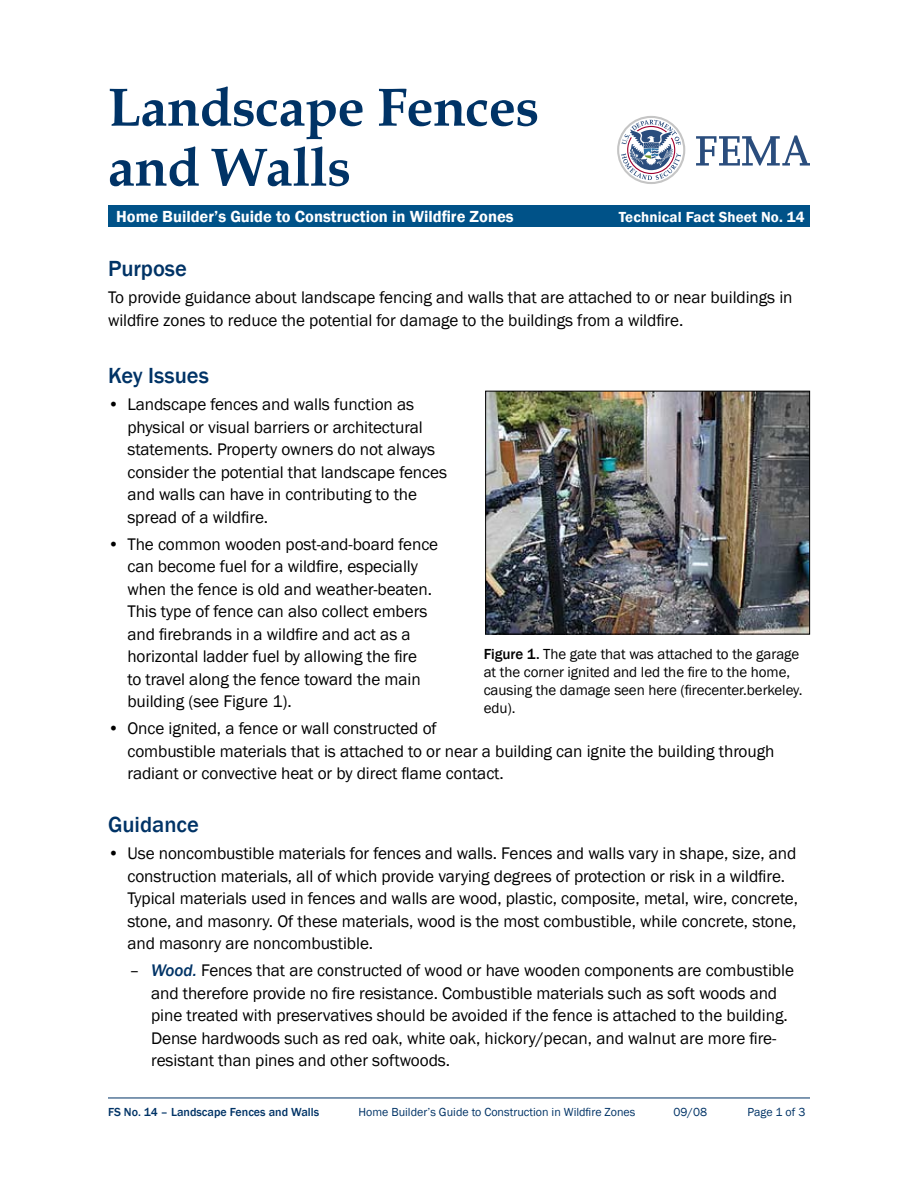
<style>
.page{position:relative;width:918px;height:1188px;background:#fff}
.page>*{position:absolute;margin:0;border:0;box-sizing:border-box;transform-origin:0 0}
.t1{font:700 54px/60px "Book Antiqua";letter-spacing:-.01em;color:#036}
.t2{font:500 22.5px "Franklin Gothic";color:#036}
.t3{font:17.25px/22.5px "Franklin Gothic";letter-spacing:-.005em;color:#000}
.t4{font:600 16.5px "Franklin Gothic";color:#fff}
.t5{font:15px/18px "Franklin Gothic";letter-spacing:-.005em;color:#000}
.t6{font:600 15px "Franklin Gothic";letter-spacing:.005em;color:#fff}
.t7{font:12px "Franklin Gothic";color:#036}
.t8{font:500 12px "Franklin Gothic";color:#036}
.s1{font-weight:500;font-style:italic;color:#036}
.s2{font-weight:500}
</style>
<div class="page">
<hr style="left:108px;top:1098px;width:702px;height:1px;background:#036">
<div style="left:108px;top:205px;width:702px;height:21px;background:#005288"></div>
<svg style="left:696px;top:135px;width:114px;height:31px"></svg>
<svg style="left:617px;top:116px;width:68px;height:68px"></svg>
<img style="left:487px;top:393px;width:321px;height:239px">
<div style="left:485px;top:391px;width:325px;height:243px;border:1px solid #000"></div>
<h1 class="t1" style="left:108px;top:77px;width:433px">Landscape Fences and Walls</h1>
<p class="t4" style="left:116px;top:206px;width:399px">Home Builder’s Guide to Construction in Wildfire Zones</p>
<p class="t6" style="left:619px;top:207px;width:187px">Technical Fact Sheet No. 14</p>
<h2 class="t2" style="left:108px;top:255px;width:80px">Purpose</h2>
<p class="t3" style="left:108px;top:287px;width:686px">To provide guidance about landscape fencing and walls that are attached to or near buildings in wildfire zones to reduce the potential for damage to the buildings from a wildfire.</p>
<h2 class="t2" style="left:108px;top:362px;width:102px">Key Issues</h2>
<p class="t3" style="left:127px;top:394px;width:321px;text-indent:-19px">• Landscape fences and walls function as physical or visual barriers or architectural statements. Property owners do not always consider the potential that landscape fences and walls can have in contributing to the spread of a wildfire.</p>
<p class="t3" style="left:127px;top:533px;width:312px;text-indent:-19px">• The common wooden post-and-board fence can become fuel for a wildfire, especially when the fence is old and weather-beaten.<br>This type of fence can also collect embers and firebrands in a wildfire and act as a horizontal ladder fuel by allowing the fire<br>to travel along the fence toward the main building (see Figure 1).</p>
<p class="t3" style="left:127px;top:718px;width:649px;text-indent:-19px">• Once ignited, a fence or wall constructed of<br>combustible materials that is attached to or near a building can ignite the building through radiant or convective heat or by direct flame contact.</p>
<h2 class="t2" style="left:108px;top:811px;width:92px">Guidance</h2>
<p class="t3" style="left:127px;top:843px;width:672px;text-indent:-19px">• Use noncombustible materials for fences and walls. Fences and walls vary in shape, size, and construction materials, all of which provide varying degrees of protection or risk in a wildfire.<br>Typical materials used in fences and walls are wood, plastic, composite, metal, wire, concrete, stone, and masonry. Of these materials, wood is the most combustible, while concrete, stone, and masonry are noncombustible.</p>
<p class="t3" style="left:151px;top:960px;width:644px;text-indent:-22px">– <span class="s1">Wood.</span> Fences that are constructed of wood or have wooden components are combustible and therefore provide no fire resistance. Combustible materials such as soft woods and pine treated with preservatives should be avoided if the fence is attached to the building.<br>Dense hardwoods such as red oak, white oak, hickory/pecan, and walnut are more fire&shy;resistant than pines and other softwoods.</p>
<p class="t5" style="left:484px;top:645px;width:320px"><span class="s2">Figure 1.</span> The gate that was attached to the garage at the corner ignited and led the fire to the home, causing the damage seen here (firecenter.berkeley. edu).</p>
<p class="t8" style="left:108px;top:1105px;width:213px">FS No. 14 – Landscape Fences and Walls</p>
<p class="t7" style="left:358px;top:1105px;width:278px">Home Builder’s Guide to Construction in Wildfire Zones</p>
<p class="t7" style="left:674px;top:1105px;width:35px">09/08</p>
<p class="t7" style="left:747px;top:1105px;width:60px">Page 1 of 3</p>
</div>
